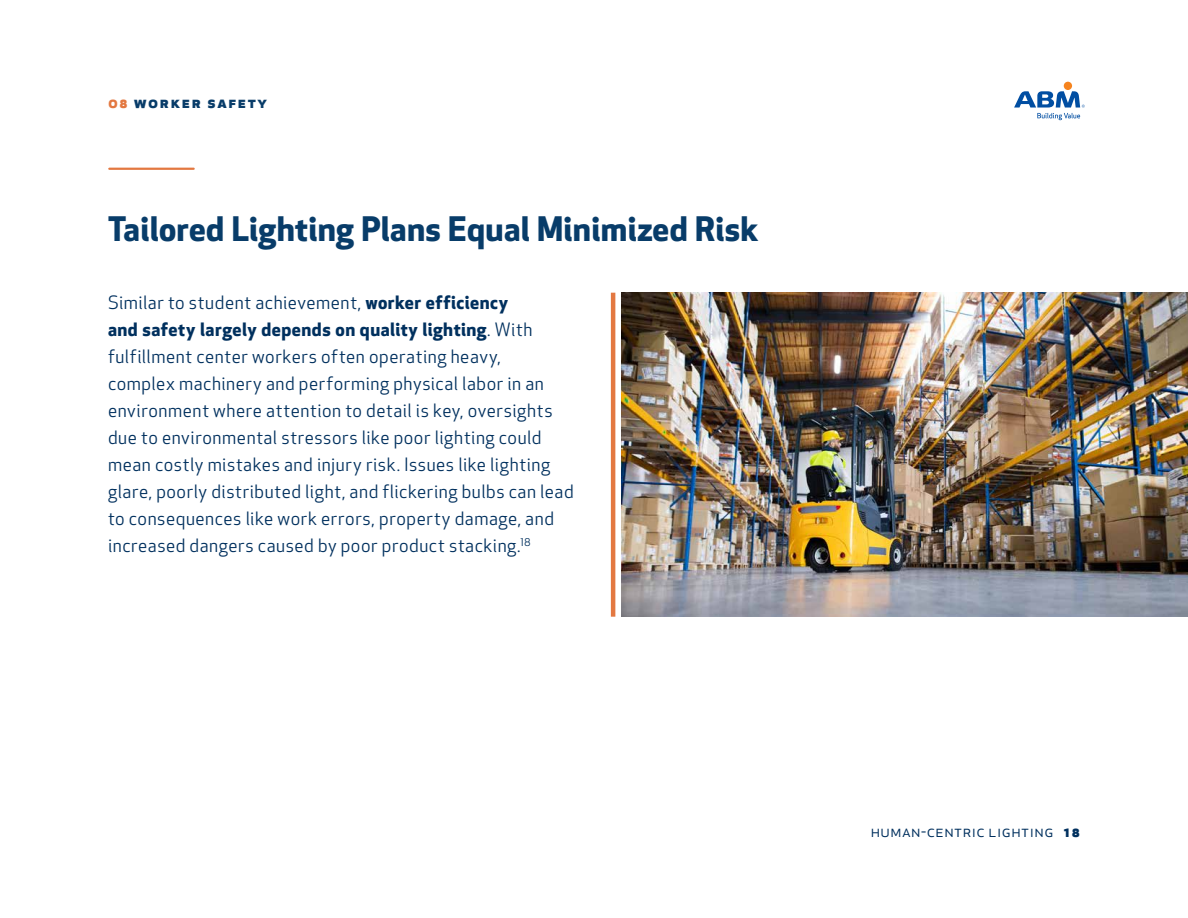
<style>
.page{position:relative;width:1188px;height:918px;background:#fff}
.page>*{position:absolute;margin:0;border:0;box-sizing:border-box;transform-origin:0 0}
.t1{font:700 33px "Apex New";letter-spacing:.01em;color:#083c69}
.t2{font:18px/27px "Apex New";letter-spacing:.03em;color:#00305e}
.t3{font:16.5px "Apex New";letter-spacing:.03em;color:#00305e}
.t4{font:700 16.5px "Apex New";letter-spacing:.1em;color:#083c69}
.s1{color:#e37841}
.s2{font-weight:700}
</style>
<div class="page">
<div style="left:1064px;top:82px;width:8px;height:8px;background:#f6841f;border-radius:50%"></div>
<svg style="left:1014px;top:91px;width:71px;height:29px"></svg>
<hr style="left:109px;top:168px;width:85px;height:2px;background:#e37841">
<img style="left:622px;top:293px;width:566px;height:324px">
<hr style="left:611px;top:293px;width:4px;height:324px;background:#e37841">
<p class="t4" style="left:108px;top:90px;width:161px"><span class="s1">08</span> worker safety</p>
<h1 class="t1" style="left:108px;top:206px;width:652px">Tailored Lighting Plans Equal Minimized Risk</h1>
<p class="t2" style="left:108px;top:289px;width:467px">Similar to student achievement, <span class="s2">worker efficiency<br>and safety largely depends on quality lighting</span>. With fulfillment center workers often operating heavy,<br>complex machinery and performing physical labor in an environment where attention to detail is key, oversights due to environmental stressors like poor lighting could mean costly mistakes and injury risk. Issues like lighting glare, poorly distributed light, and flickering bulbs can lead to consequences like work errors, property damage, and increased dangers caused by poor product stacking.<sup>18</sup></p>
<p class="t3" style="left:871px;top:821px;width:211px">human-centric lighting <span class="s2">18</span></p>
</div>
